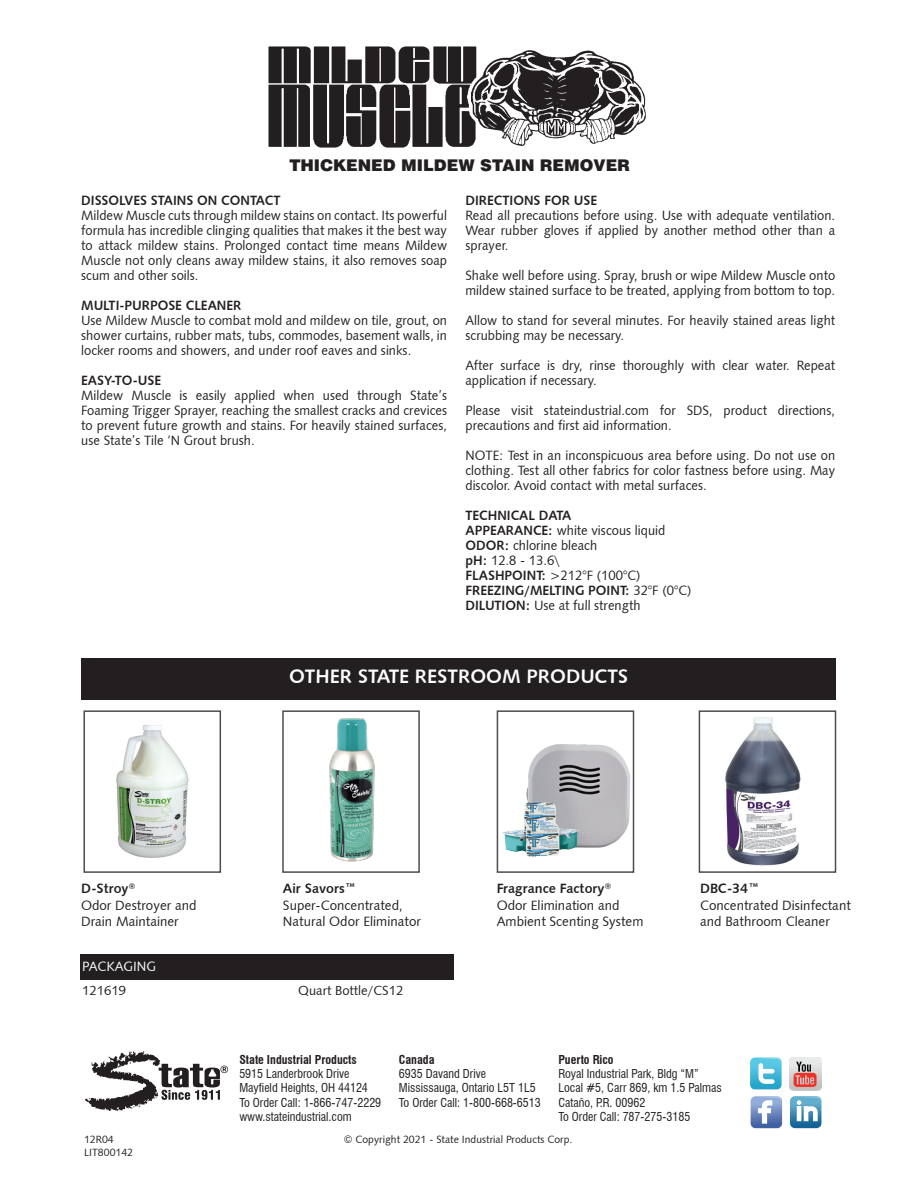
<style>
.page{position:relative;width:918px;height:1188px;background:#fff}
.page>*{position:absolute;margin:0;border:0;box-sizing:border-box;transform-origin:0 0}
.t1{font:19.5px "Humanist 531 BT Bold A";color:#fff}
.t2{font:900 16.2px "Swiss 721 BT";color:#231f20}
.t3{font:13.5px/15px "Humanist 531 BT Roman A";color:#231f20;text-align:justify}
.t4{font:13.5px "Humanist 531 BT Bold A";color:#231f20}
.t5{font:13.5px "Humanist 531 BT Roman A";color:#fff}
.t6{font:13.2px "Humanist 531 BT Roman A";color:#231f20}
.t7{font:condensed 12px "Swiss 721 BT";color:#231f20}
.t8{font:700 condensed 12px "Swiss 721 BT";color:#231f20}
.t9{font:10.5px "Humanist 531 BT Roman A";color:#231f20}
.s1{font-family:"Humanist 531 BT Bold A"}
.s2{font-family:"Humanist 531 BT Roman A"}
</style>
<div class="page">
<svg style="left:86px;top:1051px;width:142px;height:60px"></svg>
<svg style="left:750px;top:1096px;width:32px;height:33px"></svg>
<svg style="left:790px;top:1096px;width:32px;height:33px"></svg>
<svg style="left:750px;top:1058px;width:32px;height:32px"></svg>
<img style="left:790px;top:1057px;width:32px;height:34px">
<img style="left:268px;top:46px;width:378px;height:102px">
<div style="left:80px;top:954px;width:374px;height:26px;background:#231f20"></div>
<div style="left:81px;top:658px;width:755px;height:42px;background:#231f20"></div>
<img style="left:116px;top:725px;width:73px;height:133px">
<div style="left:83px;top:710px;width:138px;height:163px;border:2px solid #4b4c4d"></div>
<img style="left:329px;top:718px;width:46px;height:144px">
<div style="left:282px;top:710px;width:138px;height:163px;border:2px solid #4b4c4d"></div>
<img style="left:502px;top:744px;width:129px;height:113px">
<div style="left:497px;top:710px;width:137px;height:163px;border:2px solid #4b4c4d"></div>
<img style="left:725px;top:717px;width:76px;height:149px">
<div style="left:699px;top:710px;width:137px;height:163px;border:2px solid #4b4c4d"></div>
<p class="t2" style="left:289px;top:156px;width:342px">THICKENED MILDEW STAIN REMOVER</p>
<p class="t4" style="left:81px;top:192px;width:201px">DISSOLVES STAINS ON CONTACT</p>
<p class="t3" style="left:81px;top:207px;width:367px">Mildew Muscle cuts through mildew stains on contact. Its powerful formula has incredible clinging qualities that makes it the best way to attack mildew stains. Prolonged contact time means Mildew Muscle not only cleans away mildew stains, it also removes soap scum and other soils.</p>
<p class="t4" style="left:81px;top:297px;width:162px">MULTI‑PURPOSE CLEANER</p>
<p class="t3" style="left:81px;top:312px;width:367px">Use Mildew Muscle to combat mold and mildew on tile, grout, on shower curtains, rubber mats, tubs, commodes, basement walls, in locker rooms and showers, and under roof eaves and sinks.</p>
<p class="t4" style="left:81px;top:372px;width:81px">EASY-TO-USE</p>
<p class="t3" style="left:81px;top:387px;width:367px">Mildew Muscle is easily applied when used through State’s Foaming Trigger Sprayer, reaching the smallest cracks and crevices to prevent future growth and stains. For heavily stained surfaces, use State’s Tile ‘N Grout brush.</p>
<p class="t4" style="left:465px;top:192px;width:133px">DIRECTIONS FOR USE</p>
<p class="t3" style="left:465px;top:207px;width:371px">Read all precautions before using. Use with adequate ventilation.<br>Wear rubber gloves if applied by another method other than a sprayer.</p>
<p class="t3" style="left:465px;top:267px;width:371px">Shake well before using. Spray, brush or wipe Mildew Muscle onto mildew stained surface to be treated, applying from bottom to top.</p>
<p class="t3" style="left:465px;top:312px;width:371px">Allow to stand for several minutes. For heavily stained areas light scrubbing may be necessary.</p>
<p class="t3" style="left:465px;top:357px;width:371px">After surface is dry, rinse thoroughly with clear water. Repeat application if necessary.</p>
<p class="t3" style="left:465px;top:402px;width:371px">Please visit stateindustrial.com for SDS, product directions, precautions and first aid information.</p>
<p class="t3" style="left:465px;top:447px;width:371px">NOTE: Test in an inconspicuous area before using. Do not use on clothing. Test all other fabrics for color fastness before using. May discolor. Avoid contact with metal surfaces.</p>
<p class="t4" style="left:465px;top:507px;width:108px">TECHNICAL DATA</p>
<p class="t3" style="left:465px;top:522px;width:201px"><span class="s1">APPEARANCE:</span> white viscous liquid</p>
<p class="t3" style="left:465px;top:537px;width:133px"><span class="s1">ODOR:</span> chlorine bleach</p>
<p class="t3" style="left:465px;top:552px;width:96px"><span class="s1">pH:</span> 12.8 ‑ 13.6\</p>
<p class="t3" style="left:465px;top:567px;width:176px"><span class="s1">FLASHPOINT:</span> &gt;212°F (100°C)</p>
<p class="t4" style="left:465px;top:582px;width:227px">FREEZING/MELTING POINT: <span class="s2">32°F (0°C)</span></p>
<p class="t3" style="left:465px;top:597px;width:177px"><span class="s1">DILUTION:</span> Use at full strength</p>
<p class="t1" style="left:289px;top:664px;width:341px">OTHER STATE RESTROOM PRODUCTS</p>
<p class="t4" style="left:81px;top:880px;width:56px">D-Stroy<sup>®</sup></p>
<p class="t3" style="left:81px;top:896px;width:117px;line-height:16.2px">Odor Destroyer and<br>Drain Maintainer</p>
<p class="t4" style="left:283px;top:880px;width:75px">Air Savors™</p>
<p class="t3" style="left:283px;top:897px;width:121px">Super-Concentrated,</p>
<p class="t3" style="left:283px;top:913px;width:140px">Natural Odor Eliminator</p>
<p class="t5" style="left:82px;top:957px;width:75px">PACKAGING</p>
<p class="t6" style="left:82px;top:982px;width:45px">121619</p>
<p class="t6" style="left:298px;top:982px;width:107px">Quart Bottle/CS12</p>
<p class="t4" style="left:497px;top:880px;width:116px">Fragrance Factory<sup>®</sup></p>
<p class="t3" style="left:497px;top:897px;width:125px">Odor Elimination and</p>
<p class="t3" style="left:497px;top:913px;width:148px">Ambient Scenting System</p>
<p class="t4" style="left:700px;top:880px;width:61px">DBC-34™</p>
<p class="t3" style="left:700px;top:897px;width:152px">Concentrated Disinfectant</p>
<p class="t3" style="left:700px;top:913px;width:131px">and Bathroom Cleaner</p>
<p class="t8" style="left:239px;top:1052px;width:119px">State Industrial Products</p>
<p class="t7" style="left:239px;top:1066px;width:112px">5915 Landerbrook Drive</p>
<p class="t7" style="left:239px;top:1081px;width:130px">Mayfield Heights, OH 44124</p>
<p class="t7" style="left:239px;top:1095px;width:143px">To Order Call: 1-866-747-2229</p>
<p class="t7" style="left:239px;top:1110px;width:114px">www.stateindustrial.com</p>
<p class="t8" style="left:399px;top:1052px;width:37px">Canada</p>
<p class="t7" style="left:399px;top:1066px;width:89px">6935 Davand Drive</p>
<p class="t7" style="left:399px;top:1081px;width:138px">Mississauga, Ontario L5T 1L5</p>
<p class="t7" style="left:399px;top:1095px;width:143px">To Order Call: 1-800-668-6513</p>
<p class="t8" style="left:558px;top:1052px;width:57px">Puerto Rico</p>
<p class="t7" style="left:558px;top:1066px;width:142px">Royal Industrial Park, Bldg “M”</p>
<p class="t7" style="left:558px;top:1081px;width:165px">Local #5, Carr 869, km 1.5 Palmas</p>
<p class="t7" style="left:558px;top:1095px;width:89px">Cataño, P.R. 00962</p>
<p class="t7" style="left:558px;top:1110px;width:134px">To Order Call: 787-275-3185</p>
<p class="t9" style="left:84px;top:1133px;width:31px">12R04</p>
<p class="t9" style="left:344px;top:1133px;width:230px">© Copyright 2021 - State Industrial Products Corp.</p>
<p class="t9" style="left:84px;top:1145px;width:50px">LIT800142</p>
</div>
